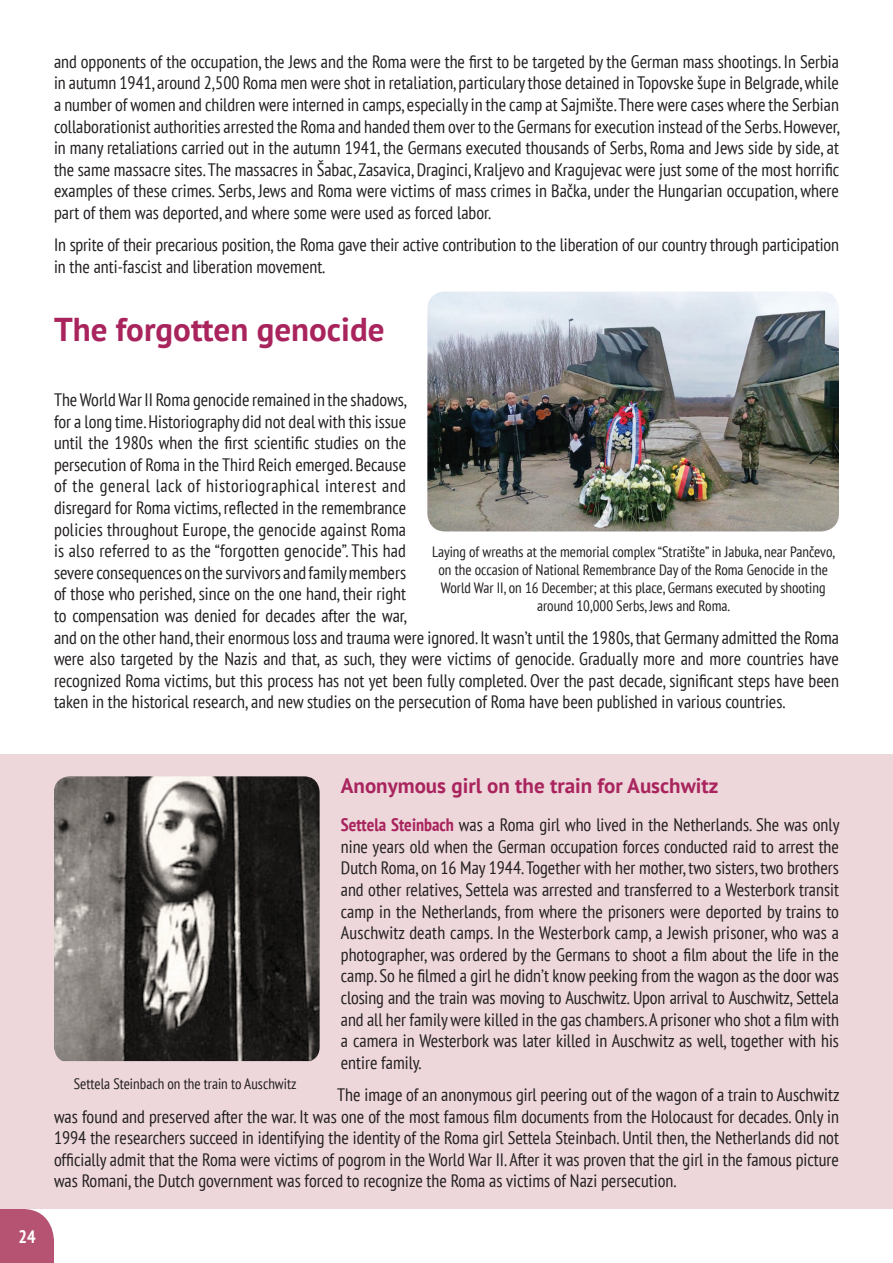
<style>
.page{position:relative;width:893px;height:1263px;background:#fff}
.page>*{position:absolute;margin:0;border:0;box-sizing:border-box;transform-origin:0 0}
.међунаслов{font:700 33px "PT Sans";color:#a9245d}
.t1{font:700 21px "PT Sans";color:#a9245d}
.t2{font:condensed 18px/21.6px "PT Sans";color:#231f20;text-align:justify}
.t3{font:700 condensed 18px "PT Sans";color:#fff}
.Потпис{font:condensed 15px/18px "PT Sans";color:#231f20;text-align:center}
.s1{font-weight:700;color:#a9245d}
</style>
<div class="page">
<svg style="left:0;top:1209px;width:54px;height:54px"></svg>
<div style="left:0;top:755px;width:893px;height:454px;background:#edd7db"></div>
<img style="left:427px;top:291px;width:412px;height:240px">
<img style="left:54px;top:776px;width:266px;height:285px">
<p class="t2" style="left:54px;top:50px;width:788px">and opponents of the occupation, the Jews and the Roma were the first to be targeted by the German mass shootings. In Serbia in autumn 1941, around 2,500 Roma men were shot in retaliation, particulary those detained in Topovske šupe in Belgrade, while a number of women and children were interned in camps, especially in the camp at Sajmište. There were cases where the Serbian collaborationist authorities arrested the Roma and handed them over to the Germans for execution instead of the Serbs. However, in many retaliations carried out in the autumn 1941, the Germans executed thousands of Serbs, Roma and Jews side by side, at the same massacre sites. The massacres in Šabac, Zasavica, Draginci, Kraljevo and Kragujevac were just some of the most horrific examples of these crimes. Serbs, Jews and Roma were victims of mass crimes in Bačka, under the Hungarian occupation, where part of them was deported, and where some were used as forced labor.</p>
<p class="t2" style="left:54px;top:234px;width:786px">In sprite of their precarious position, the Roma gave their active contribution to the liberation of our country through participation in the anti-fascist and liberation movement.</p>
<p class="међунаслов" style="left:54px;top:308px;width:332px">The forgotten genocide</p>
<p class="t2" style="left:54px;top:388px;width:786px;text-align:left">The World War II Roma genocide remained in the shadows,<br>for a long time. Historiography did not deal with this issue<br>until the 1980s when the first scientific studies on the<br>persecution of Roma in the Third Reich emerged. Because<br>of the general lack of historiographical interest and<br>disregard for Roma victims, reflected in the remembrance<br>policies throughout Europe, the genocide against Roma<br>is also referred to as the “forgotten genocide”. This had<br>severe consequences on the survivors and family members<br>of those who perished, since on the one hand, their right<br>to compensation was denied for decades after the war,<br>and on the other hand, their enormous loss and trauma were ignored. It wasn’t until the 1980s, that Germany admitted the Roma were also targeted by the Nazis and that, as such, they were victims of genocide. Gradually more and more countries have recognized Roma victims, but this process has not yet been fully completed. Over the past decade, significant steps have been taken in the historical research, and new studies on the persecution of Roma have been published in various countries.</p>
<p class="Потпис" style="left:432px;top:543px;width:405px">Laying of wreaths at the memorial complex “Stratište” in Jabuka, near Pančevo, on the occasion of National Remembrance Day of the Roma Genocide in the World War II, on 16 December; at this place, Germans executed by shooting around 10,000 Serbs, Jews and Roma.</p>
<p class="t3" style="left:18px;top:1225px;width:19px">24</p>
<p class="t1" style="left:341px;top:771px;width:379px">Anonymous girl on the train for Auschwitz</p>
<p class="t2" style="left:341px;top:814px;width:500px"><span class="s1">Settela Steinbach</span> was a Roma girl who lived in the Netherlands. She was only nine years old when the German occupation forces conducted raid to arrest the Dutch Roma, on 16 May 1944. Together with her mother, two sisters, two brothers and other relatives, Settela was arrested and transferred to a Westerbork transit camp in the Netherlands, from where the prisoners were deported by trains to Auschwitz death camps. In the Westerbork camp, a Jewish prisoner, who was a photographer, was ordered by the Germans to shoot a film about the life in the camp. So he filmed a girl he didn’t know peeking from the wagon as the door was closing and the train was moving to Auschwitz. Upon arrival to Auschwitz, Settela and all her family were killed in the gas chambers. A prisoner who shot a film with a camera in Westerbork was later killed in Auschwitz as well, together with his entire family.</p>
<p class="t2" style="left:54px;top:1083px;width:787px;text-indent:283px">The image of an anonymous girl peering out of the wagon of a train to Auschwitz was found and preserved after the war. It was one of the most famous film documents from the Holocaust for decades. Only in 1994 the researchers succeed in identifying the identity of the Roma girl Settela Steinbach. Until then, the Netherlands did not officially admit that the Roma were victims of pogrom in the World War II. After it was proven that the girl in the famous picture was Romani, the Dutch government was forced to recognize the Roma as victims of Nazi persecution.</p>
<p class="Потпис" style="left:74px;top:1074px;width:224px">Settela Steinbach on the train to Auschwitz</p>
</div>
